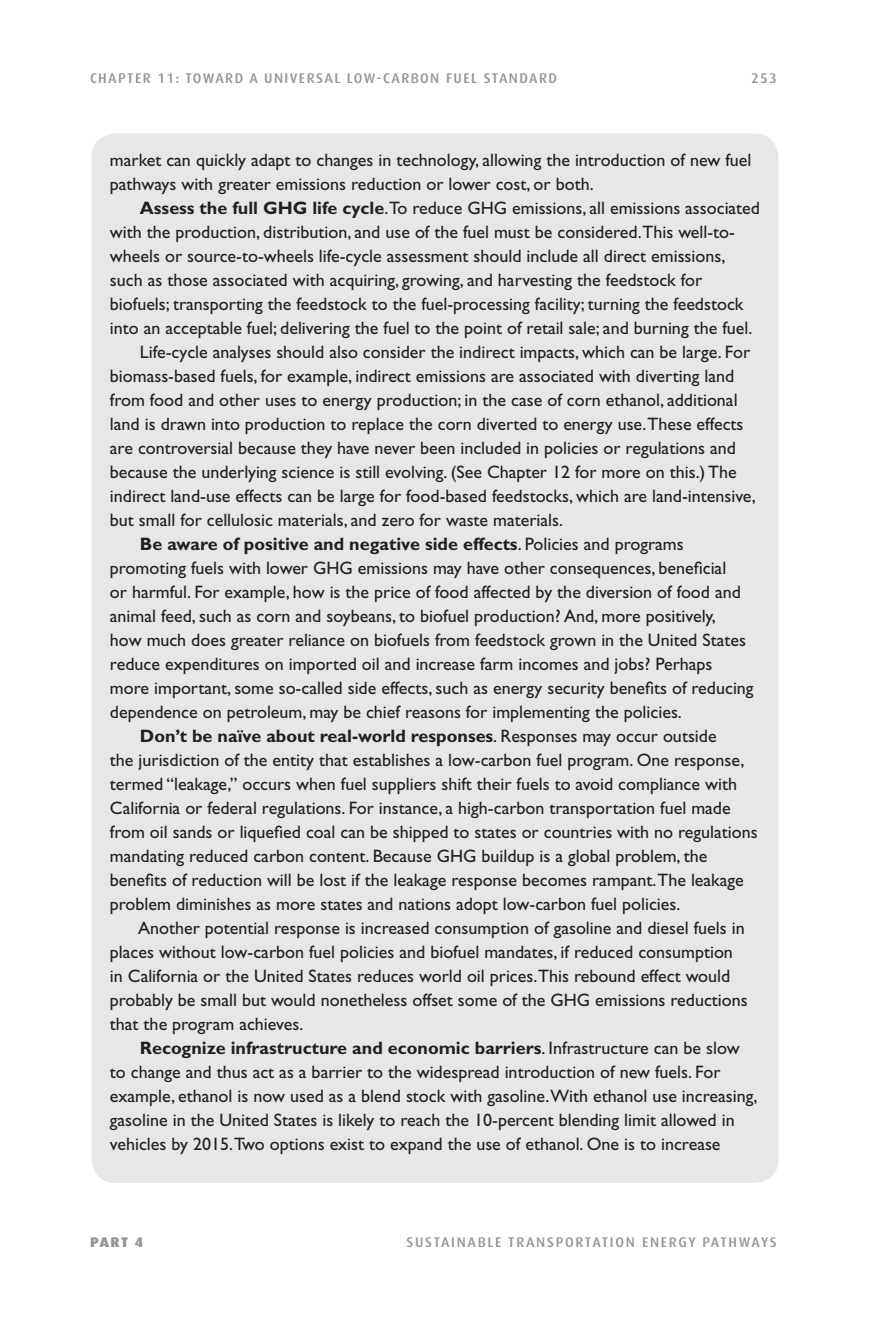
<style>
.page{position:relative;width:885px;height:1327px;background:#fff}
.page>*{position:absolute;margin:0;border:0;box-sizing:border-box;transform-origin:0 0}
.t1{font:18px "Gill Sans";color:#231f20}
.t2{font:700 18px "Gill Sans";color:#231f20}
.t3{font:500 14px "Dax";letter-spacing:.1em;color:#939598}
.t4{font:500 14px "Dax";letter-spacing:.12em;color:#939598}
.t5{font:900 14px "Dax";color:#939598}
.s1{font-weight:700}
.s2{font-weight:400}
</style>
<div class="page">
<div style="left:92px;top:133px;width:686px;height:1049px;background:#e6e7e8;border-radius:24px"></div>
<p class="t3" style="left:90px;top:72px;width:468px">CHAPTER 11: TOWARD A UNIVERSAL LOW-CARBON FUEL STANDARD</p>
<p class="t3" style="left:750px;top:72px;width:27px">253</p>
<p class="t1" style="left:110px;top:153px;width:642px">market can quickly adapt to changes in technology, allowing the introduction of new fuel</p>
<p class="t1" style="left:110px;top:177px;width:485px">pathways with greater emissions reduction or lower cost, or both.</p>
<p class="t1" style="left:140px;top:201px;width:621px"><span class="s1">Assess the full GHG life cycle</span>.To reduce GHG emissions, all emissions associated</p>
<p class="t1" style="left:110px;top:225px;width:626px">with the production, distribution, and use of the fuel must be considered.This well-to-</p>
<p class="t1" style="left:110px;top:249px;width:616px">wheels or source-to-wheels life-cycle assessment should include all direct emissions,</p>
<p class="t1" style="left:110px;top:273px;width:593px">such as those associated with acquiring, growing, and harvesting the feedstock for</p>
<p class="t1" style="left:110px;top:297px;width:635px">biofuels; transporting the feedstock to the fuel-processing facility; turning the feedstock</p>
<p class="t1" style="left:110px;top:321px;width:643px">into an acceptable fuel; delivering the fuel to the point of retail sale; and burning the fuel.</p>
<p class="t1" style="left:140px;top:345px;width:611px">Life-cycle analyses should also consider the indirect impacts, which can be large. For</p>
<p class="t1" style="left:110px;top:369px;width:625px">biomass-based fuels, for example, indirect emissions are associated with diverting land</p>
<p class="t1" style="left:110px;top:393px;width:629px">from food and other uses to energy production; in the case of corn ethanol, additional</p>
<p class="t1" style="left:110px;top:417px;width:635px">land is drawn into production to replace the corn diverted to energy use.These effects</p>
<p class="t1" style="left:110px;top:441px;width:627px">are controversial because they have never been included in policies or regulations and</p>
<p class="t1" style="left:110px;top:465px;width:628px">because the underlying science is still evolving. (See Chapter 12 for more on this.) The</p>
<p class="t1" style="left:110px;top:489px;width:647px">indirect land-use effects can be large for food-based feedstocks, which are land-intensive,</p>
<p class="t1" style="left:110px;top:513px;width:454px">but small for cellulosic materials, and zero for waste materials.</p>
<p class="t2" style="left:140px;top:537px;width:545px">Be aware of positive and negative side effects<span class="s2">. Policies and programs</span></p>
<p class="t1" style="left:110px;top:561px;width:617px">promoting fuels with lower GHG emissions may have other consequences, beneficial</p>
<p class="t1" style="left:110px;top:585px;width:632px">or harmful. For example, how is the price of food affected by the diversion of food and</p>
<p class="t1" style="left:110px;top:609px;width:607px">animal feed, such as corn and soybeans, to biofuel production? And, more positively,</p>
<p class="t1" style="left:110px;top:633px;width:637px">how much does greater reliance on biofuels from feedstock grown in the United States</p>
<p class="t1" style="left:110px;top:657px;width:603px">reduce expenditures on imported oil and increase farm incomes and jobs? Perhaps</p>
<p class="t1" style="left:110px;top:681px;width:645px">more important, some so-called side effects, such as energy security benefits of reducing</p>
<p class="t1" style="left:110px;top:705px;width:573px">dependence on petroleum, may be chief reasons for implementing the policies.</p>
<p class="t2" style="left:140px;top:729px;width:578px">Don’t be naïve about real-world responses<span class="s2">. Responses may occur outside</span></p>
<p class="t1" style="left:110px;top:753px;width:635px">the jurisdiction of the entity that establishes a low-carbon fuel program. One response,</p>
<p class="t1" style="left:110px;top:777px;width:628px">termed “leakage,” occurs when fuel suppliers shift their fuels to avoid compliance with</p>
<p class="t1" style="left:110px;top:801px;width:622px">California or federal regulations. For instance, a high-carbon transportation fuel made</p>
<p class="t1" style="left:110px;top:825px;width:649px">from oil sands or liquefied coal can be shipped to states or countries with no regulations</p>
<p class="t1" style="left:110px;top:849px;width:598px">mandating reduced carbon content. Because GHG buildup is a global problem, the</p>
<p class="t1" style="left:110px;top:873px;width:635px">benefits of reduction will be lost if the leakage response becomes rampant.The leakage</p>
<p class="t1" style="left:110px;top:897px;width:571px">problem diminishes as more states and nations adopt low-carbon fuel policies.</p>
<p class="t1" style="left:138px;top:921px;width:607px">Another potential response is increased consumption of gasoline and diesel fuels in</p>
<p class="t1" style="left:110px;top:945px;width:624px">places without low-carbon fuel policies and biofuel mandates, if reduced consumption</p>
<p class="t1" style="left:110px;top:969px;width:621px">in California or the United States reduces world oil prices.This rebound effect would</p>
<p class="t1" style="left:110px;top:993px;width:639px">probably be small but would nonetheless offset some of the GHG emissions reductions</p>
<p class="t1" style="left:110px;top:1017px;width:195px">that the program achieves.</p>
<p class="t2" style="left:140px;top:1041px;width:601px">Recognize infrastructure and economic barriers<span class="s2">. Infrastructure can be slow</span></p>
<p class="t1" style="left:110px;top:1065px;width:612px">to change and thus act as a barrier to the widespread introduction of new fuels. For</p>
<p class="t1" style="left:110px;top:1089px;width:648px">example, ethanol is now used as a blend stock with gasoline.With ethanol use increasing,</p>
<p class="t1" style="left:110px;top:1113px;width:626px">gasoline in the United States is likely to reach the 10-percent blending limit allowed in</p>
<p class="t1" style="left:110px;top:1137px;width:612px">vehicles by 2015.Two options exist to expand the use of ethanol. One is to increase</p>
<p class="t5" style="left:90px;top:1237px;width:54px">PART 4</p>
<p class="t4" style="left:406px;top:1236px;width:371px">SUSTAINABLE TRANSPORTATION ENERGY PATHWAYS</p>
</div>
